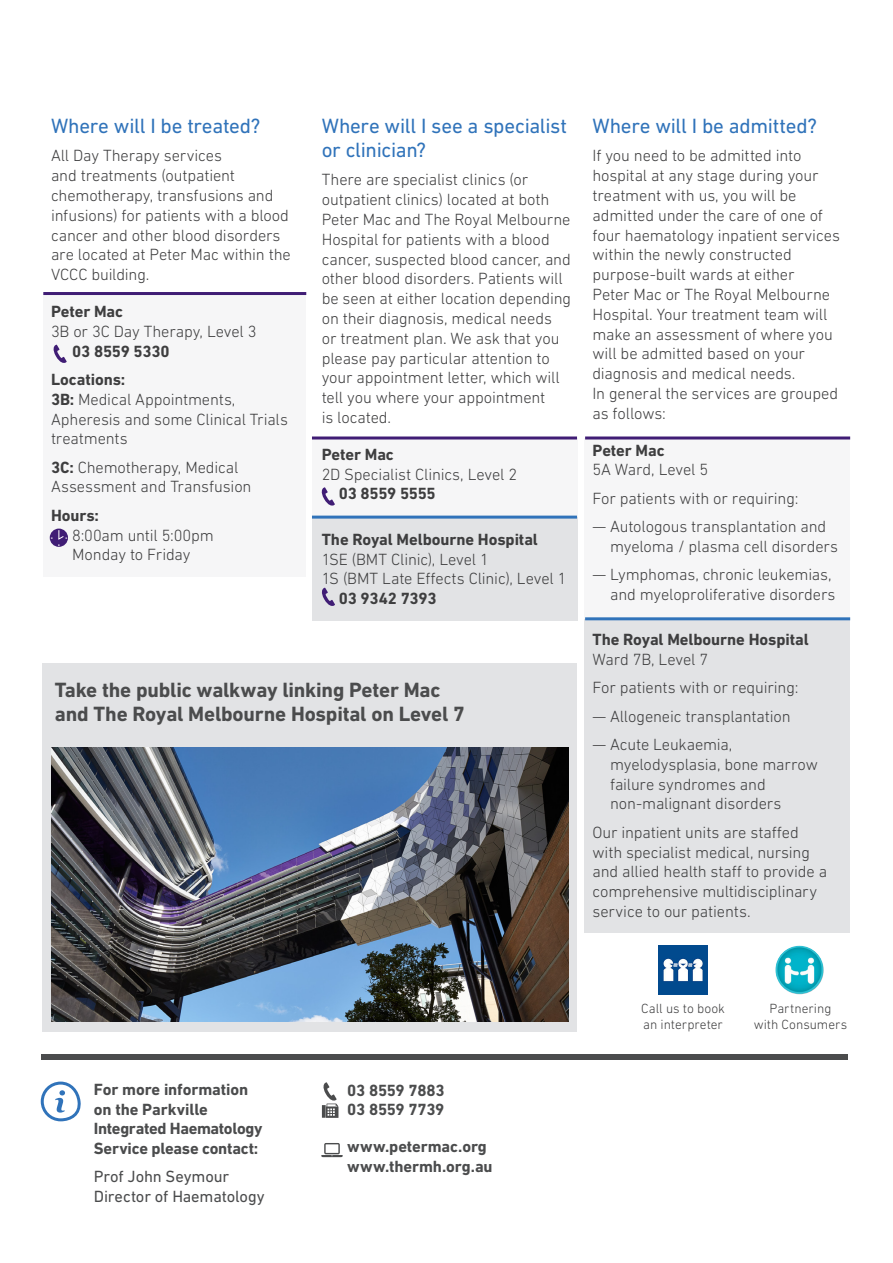
<style>
.page{position:relative;width:893px;height:1263px;background:#fff}
.page>*{position:absolute;margin:0;border:0;box-sizing:border-box;transform-origin:0 0}
.H3_JOINT_BRANDING{font:21px/24px "DIN Next LT Pro";letter-spacing:-.015em;color:#3073ba}
.PULLOUT{font:700 21px/24px "DIN Next LT Pro";letter-spacing:-.01em;color:#4b4c4d}
.Body{font:300 16.5px/19.8px "DIN Next LT Pro";letter-spacing:-.01em;color:#3e3e3f}
.PULLOUT-2{font:700 16.5px/19.8px "DIN Next LT Pro";letter-spacing:-.01em;color:#4b4c4d}
.Body-2{font:700 16.5px/19.8px "DIN Next LT Pro";letter-spacing:-.01em;color:#3e3e3f}
.PULLOUT-3{font:16.5px/19.8px "DIN Next LT Pro";letter-spacing:-.005em;color:#4b4c4d}
.Body-3{font:300 13.5px/16.2px "DIN Next LT Pro";color:#3e3e3f;text-align:center}
.s1{font-weight:700}
.s2{font-weight:300}
</style>
<div class="page">
<div style="left:42px;top:663px;width:535px;height:368px;background:#e2e3e5"></div>
<img style="left:51px;top:747px;width:517px;height:274px">
<img style="left:659px;top:945px;width:48px;height:49px">
<img style="left:775px;top:946px;width:49px;height:48px;border-radius:24px">
<div style="left:312px;top:438px;width:265px;height:79px;background:#f6f6f7"></div>
<div style="left:585px;top:438px;width:265px;height:181px;background:#f6f6f7"></div>
<div style="left:312px;top:517px;width:265px;height:103px;background:#e2e3e5"></div>
<div style="left:585px;top:619px;width:265px;height:314px;background:#e2e3e5"></div>
<div style="left:43px;top:293px;width:263px;height:284px;background:#f6f6f7"></div>
<svg style="left:321px;top:1143px;width:22px;height:14px"></svg>
<svg style="left:40px;top:1081px;width:41px;height:41px"></svg>
<hr style="left:43px;top:292px;width:263px;height:3px;background:#401d75">
<hr style="left:312px;top:436px;width:265px;height:3px;background:#401d75">
<hr style="left:312px;top:516px;width:265px;height:3px;background:#3073ba">
<hr style="left:585px;top:436px;width:265px;height:3px;background:#401d75">
<hr style="left:585px;top:617px;width:265px;height:3px;background:#3073ba">
<div style="left:41px;top:1054px;width:806px;height:5px;background:#4b4c4d"></div>
<svg style="left:321px;top:487px;width:14px;height:19px"></svg>
<svg style="left:322px;top:1082px;width:16px;height:36px"></svg>
<svg style="left:321px;top:588px;width:14px;height:18px"></svg>
<svg style="left:53px;top:345px;width:14px;height:18px"></svg>
<svg style="left:50px;top:529px;width:18px;height:18px"></svg>
<svg style="left:51px;top:529px;width:16px;height:17px"></svg>
<p class="H3_JOINT_BRANDING" style="left:51px;top:114px;width:211px">Where will I be treated?</p>
<p class="Body" style="left:51px;top:146px;width:241px">All Day Therapy services<br>and treatments (outpatient chemotherapy, transfusions and infusions) for patients with a blood cancer and other blood disorders are located at Peter Mac within the<br>VCCC building.</p>
<p class="Body" style="left:51px;top:301px;width:207px"><span class="s1">Peter Mac<br></span>3B or 3C Day Therapy, Level 3</p>
<p class="Body-2" style="left:72px;top:341px;width:99px">03 8559 5330</p>
<p class="Body" style="left:51px;top:369px;width:239px"><span class="s1">Locations:<br>3B:</span> Medical Appointments,<br>Apheresis and some Clinical Trials treatments</p>
<p class="Body" style="left:51px;top:457px;width:202px"><span class="s1">3C:</span> Chemotherapy, Medical<br>Assessment and Transfusion</p>
<p class="Body-2" style="left:51px;top:505px;width:49px">Hours:</p>
<p class="Body" style="left:72px;top:525px;width:143px">8:00am until 5:00pm<br>Monday to Friday</p>
<p class="H3_JOINT_BRANDING" style="left:322px;top:114px;width:247px">Where will I see a specialist or clinician?</p>
<p class="Body" style="left:322px;top:170px;width:251px">There are specialist clinics (or outpatient clinics) located at both Peter Mac and The Royal Melbourne Hospital for patients with a blood cancer, suspected blood cancer, and other blood disorders. Patients will be seen at either location depending on their diagnosis, medical needs<br>or treatment plan. We ask that you please pay particular attention to your appointment letter, which will tell you where your appointment<br>is located.</p>
<p class="Body" style="left:322px;top:444px;width:197px"><span class="s1">Peter Mac<br></span>2D Specialist Clinics, Level 2</p>
<p class="Body-2" style="left:339px;top:484px;width:98px">03 8559 5555</p>
<p class="Body" style="left:322px;top:529px;width:246px"><span class="s1">The Royal Melbourne Hospital<br></span>1SE (BMT Clinic), Level 1<br>1S (BMT Late Effects Clinic), Level 1</p>
<p class="Body-2" style="left:339px;top:589px;width:99px">03 9342 7393</p>
<p class="PULLOUT" style="left:55px;top:677px;width:411px">Take the public walkway linking Peter Mac and The Royal Melbourne Hospital on Level 7</p>
<p class="H3_JOINT_BRANDING" style="left:592px;top:114px;width:226px">Where will I be admitted?</p>
<p class="Body" style="left:592px;top:146px;width:249px">If you need to be admitted into hospital at any stage during your treatment with us, you will be admitted under the care of one of four haematology inpatient services within the newly constructed purpose-built wards at either<br>Peter Mac or The Royal Melbourne<br>Hospital. Your treatment team will make an assessment of where you will be admitted based on your diagnosis and medical needs.<br>In general the services are grouped as follows:</p>
<p class="Body" style="left:592px;top:440px;width:117px"><span class="s1">Peter Mac<br></span>5A Ward, Level 5</p>
<p class="Body" style="left:592px;top:488px;width:207px">For patients with or requiring:</p>
<p class="Body" style="left:610px;top:516px;width:229px;text-indent:-18px">— Autologous transplantation and myeloma / plasma cell disorders</p>
<p class="Body" style="left:592px;top:564px;width:245px;text-align:right">— Lymphomas, chronic leukemias, and myeloproliferative disorders</p>
<p class="Body-2" style="left:592px;top:630px;width:218px">The Royal Melbourne Hospital<br><span class="s2">Ward 7B, Level 7</span></p>
<p class="Body" style="left:592px;top:678px;width:207px">For patients with or requiring:</p>
<p class="Body" style="left:592px;top:706px;width:200px">— Allogeneic transplantation</p>
<p class="Body" style="left:610px;top:734px;width:209px;text-indent:-18px">— Acute Leukaemia, myelodysplasia, bone marrow failure syndromes and non-malignant disorders</p>
<p class="Body" style="left:592px;top:822px;width:236px">Our inpatient units are staffed with specialist medical, nursing and allied health staff to provide a comprehensive multidisciplinary service to our patients.</p>
<p class="PULLOUT-2" style="left:94px;top:1079px;width:170px">For more information on the Parkville<br>Integrated Haematology<br>Service please contact:</p>
<p class="PULLOUT-3" style="left:94px;top:1167px;width:172px">Prof John Seymour<br>Director of Haematology</p>
<p class="PULLOUT-2" style="left:347px;top:1080px;width:99px">03 8559 7883<br>03 8559 7739</p>
<p class="PULLOUT-2" style="left:347px;top:1136px;width:147px">www.petermac.org www.thermh.org.au</p>
<p class="Body-3" style="left:641px;top:1000px;width:85px;text-align:left">Call us to book an interpreter</p>
<p class="Body-3" style="left:754px;top:1000px;width:95px">Partnering<br>with Consumers</p>
</div>
